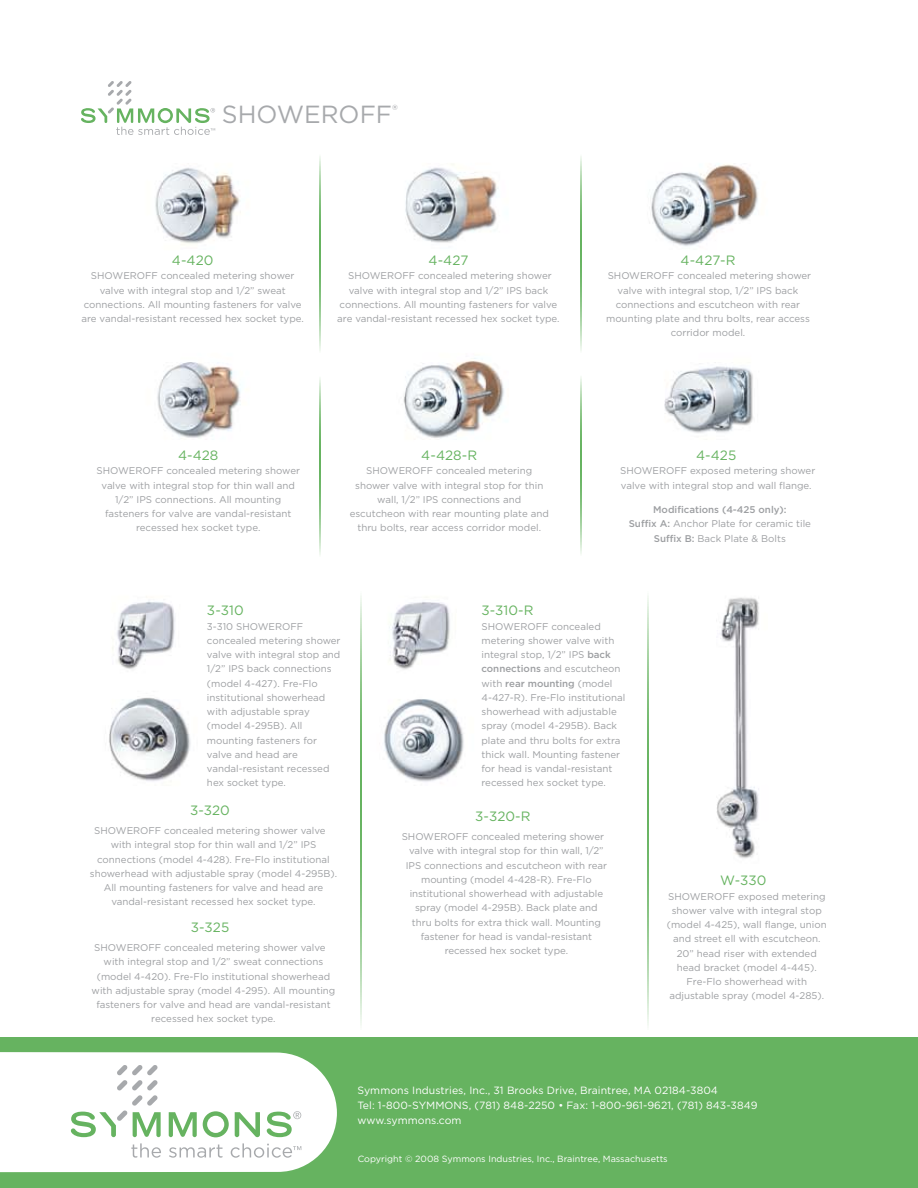
<style>
.page{position:relative;width:918px;height:1188px;background:#fff}
.page>*{position:absolute;margin:0;border:0;box-sizing:border-box;transform-origin:0 0}
.t1{font:24.75px "Gotham";color:#a7a9ac}
.t2{font:13.5px "Gotham";letter-spacing:.005em;color:#66b360}
.t3{font:10.5px/15px "Gotham";letter-spacing:.005em;color:#fff}
.t4{font:9.75px/14.2px "Gotham";color:#9d9fa2;text-align:center}
.t5{font:500 9.75px/14.2px "Gotham";color:#9d9fa2;text-align:center}
.t6{font:9px "Gotham";color:#fff}
.s1{font-weight:400}
.s2{font-weight:500}
</style>
<div class="page">
<img style="left:109px;top:128px;width:650px;height:897px">
<svg style="left:81px;top:81px;width:134px;height:54px"></svg>
<svg style="left:320px;top:141px;width:1px;height:212px"></svg>
<svg style="left:581px;top:141px;width:1px;height:212px"></svg>
<svg style="left:320px;top:364px;width:1px;height:192px"></svg>
<svg style="left:581px;top:363px;width:1px;height:192px"></svg>
<svg style="left:361px;top:563px;width:1px;height:462px"></svg>
<svg style="left:647px;top:563px;width:1px;height:462px"></svg>
<div style="left:0;top:1037px;width:918px;height:151px;background:#66b360"></div>
<svg style="left:0;top:1052px;width:337px;height:121px;background:#f4f9f3"></svg>
<svg style="left:235px;top:1112px;width:25px;height:25px"></svg>
<svg style="left:203px;top:1111px;width:26px;height:26px"></svg>
<svg style="left:169px;top:1112px;width:28px;height:25px"></svg>
<svg style="left:71px;top:1065px;width:90px;height:72px;background:#e3eee3"></svg>
<svg style="left:131px;top:1143px;width:30px;height:15px"></svg>
<svg style="left:169px;top:1145px;width:54px;height:13px"></svg>
<svg style="left:267px;top:1111px;width:34px;height:26px"></svg>
<svg style="left:231px;top:1143px;width:70px;height:15px"></svg>
<h1 class="t1" style="left:222px;top:99px;width:178px">SHOWEROFF<sup>®</sup></h1>
<h2 class="t2" style="left:172px;top:252px;width:43px">4-420</h2>
<p class="t4" style="left:82px;top:269px;width:224px">SHOWEROFF concealed metering shower valve with integral stop and 1/2” sweat connections. All mounting fasteners for valve are vandal-resistant recessed hex socket type.</p>
<h2 class="t2" style="left:429px;top:252px;width:41px">4-427</h2>
<p class="t4" style="left:337px;top:269px;width:224px">SHOWEROFF concealed metering shower valve with integral stop and 1/2” IPS back connections. All mounting fasteners for valve are vandal-resistant recessed hex socket type.</p>
<h2 class="t2" style="left:178px;top:447px;width:42px">4-428</h2>
<p class="t4" style="left:96px;top:464px;width:205px">SHOWEROFF concealed metering shower valve with integral stop for thin wall and 1/2” IPS connections. All mounting fasteners for valve are vandal-resistant recessed hex socket type.</p>
<h2 class="t2" style="left:421px;top:447px;width:57px">4-428-R</h2>
<p class="t4" style="left:350px;top:464px;width:201px">SHOWEROFF concealed metering shower valve with integral stop for thin wall, 1/2” IPS connections and escutcheon with rear mounting plate and thru bolts, rear access corridor model.</p>
<h2 class="t2" style="left:681px;top:252px;width:56px">4-427-R</h2>
<p class="t4" style="left:606px;top:269px;width:207px">SHOWEROFF concealed metering shower valve with integral stop, 1/2” IPS back connections and escutcheon with rear mounting plate and thru bolts, rear access corridor model.</p>
<h2 class="t2" style="left:696px;top:447px;width:42px">4-425</h2>
<p class="t4" style="left:620px;top:464px;width:197px;text-align:left">SHOWEROFF exposed metering shower valve with integral stop and wall flange.</p>
<p class="t5" style="left:629px;top:502px;width:184px">Modifications (4-425 only):<br>Suffix A: <span class="s1">Anchor Plate for ceramic tile<br></span>Suffix B: <span class="s1">Back Plate &amp; Bolts</span></p>
<h2 class="t2" style="left:207px;top:602px;width:38px">3-310</h2>
<p class="t4" style="left:207px;top:619px;width:135px;text-align:left">3-310 SHOWEROFF concealed metering shower valve with integral stop and<br>1/2” IPS back connections (model 4-427). Fre-Flo institutional showerhead with adjustable spray (model 4-295B). All mounting fasteners for valve and head are vandal-resistant recessed hex socket type.</p>
<h2 class="t2" style="left:190px;top:802px;width:41px">3-320</h2>
<p class="t4" style="left:94px;top:823px;width:233px">SHOWEROFF concealed metering shower valve</p>
<p class="t4" style="left:111px;top:838px;width:207px">with integral stop for thin wall and 1/2” IPS</p>
<p class="t4" style="left:97px;top:852px;width:234px">connections (model 4-428). Fre-Flo institutional</p>
<p class="t4" style="left:90px;top:866px;width:249px">showerhead with adjustable spray (model 4-295B).</p>
<p class="t4" style="left:104px;top:880px;width:221px">All mounting fasteners for valve and head are</p>
<p class="t4" style="left:111px;top:895px;width:206px">vandal-resistant recessed hex socket type.</p>
<h2 class="t2" style="left:191px;top:919px;width:40px">3-325</h2>
<p class="t4" style="left:94px;top:940px;width:233px">SHOWEROFF concealed metering shower valve</p>
<p class="t4" style="left:104px;top:955px;width:221px">with integral stop and 1/2” sweat connections</p>
<p class="t4" style="left:97px;top:969px;width:235px">(model 4-420). Fre-Flo institutional showerhead</p>
<p class="t4" style="left:92px;top:983px;width:245px">with adjustable spray (model 4-295). All mounting</p>
<p class="t4" style="left:96px;top:997px;width:236px">fasteners for valve and head are vandal-resistant</p>
<p class="t4" style="left:151px;top:1012px;width:126px">recessed hex socket type.</p>
<h2 class="t2" style="left:481px;top:602px;width:54px">3-310-R</h2>
<p class="t4" style="left:481px;top:619px;width:145px;text-align:left">SHOWEROFF concealed metering shower valve with integral stop, 1/2” IPS <span class="s2">back connections</span> and escutcheon with <span class="s2">rear mounting</span> (model<br>4-427-R). Fre-Flo institutional showerhead with adjustable spray (model 4-295B). Back plate and thru bolts for extra thick wall. Mounting fastener for head is vandal-resistant recessed hex socket type.</p>
<h2 class="t2" style="left:475px;top:808px;width:57px">3-320-R</h2>
<p class="t4" style="left:402px;top:829px;width:207px">SHOWEROFF concealed metering shower valve with integral stop for thin wall, 1/2” IPS connections and escutcheon with rear mounting (model 4-428-R). Fre-Flo institutional showerhead with adjustable spray (model 4-295B). Back plate and<br>thru bolts for extra thick wall. Mounting fastener for head is vandal-resistant recessed hex socket type.</p>
<h2 class="t2" style="left:720px;top:872px;width:48px">W-330</h2>
<p class="t4" style="left:667px;top:889px;width:161px">SHOWEROFF exposed metering shower valve with integral stop (model 4-425), wall flange, union and street ell with escutcheon.<br>20” head riser with extended head bracket (model 4-445).<br>Fre-Flo showerhead with adjustable spray (model 4-285).</p>
<p class="t3" style="left:357px;top:1083px;width:402px">Symmons Industries, Inc., 31 Brooks Drive, Braintree, MA 02184-3804<br>Tel: 1-800-SYMMONS, (781) 848-2250 • Fax: 1-800-961-9621, (781) 843-3849 www.symmons.com</p>
<p class="t6" style="left:358px;top:1154px;width:312px">Copyright © 2008 Symmons Industries, Inc., Braintree, Massachusetts</p>
</div>
